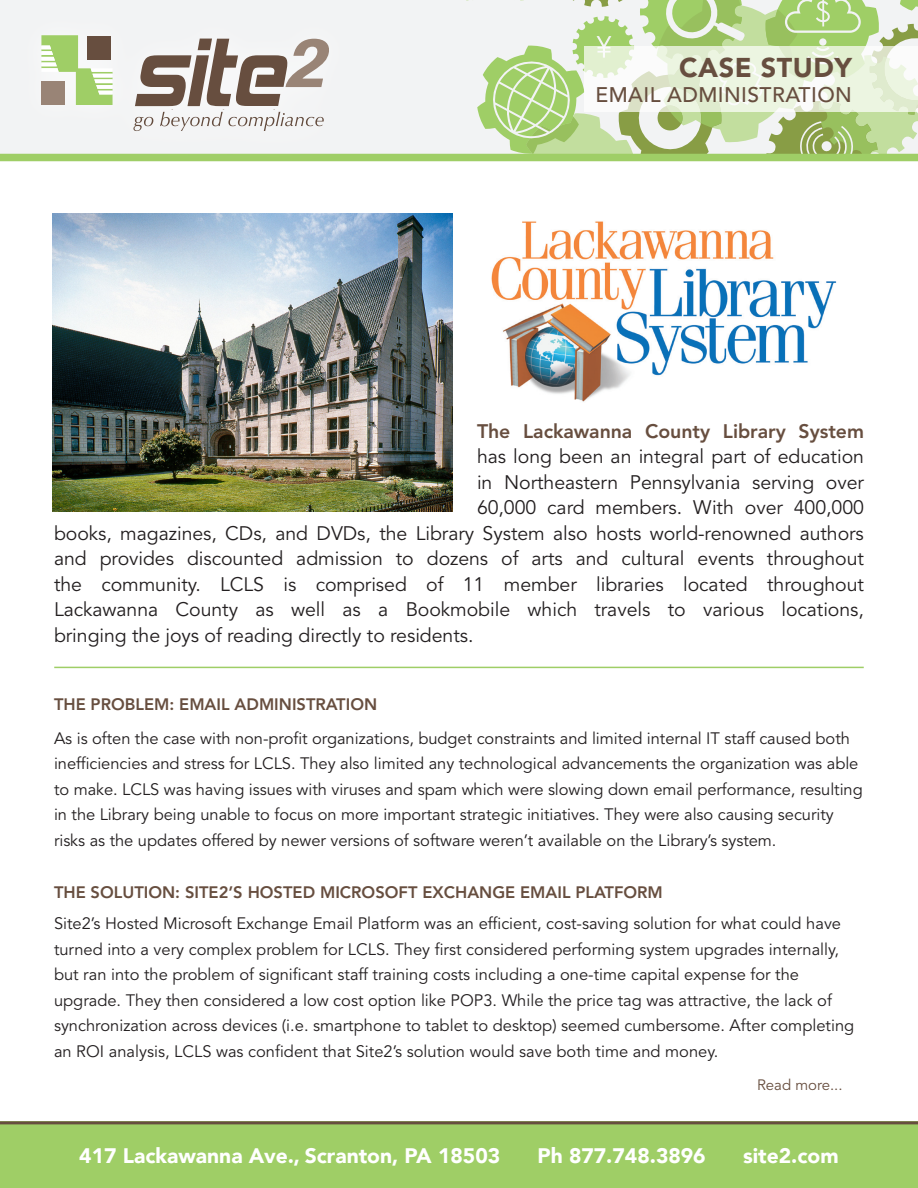
<style>
.page{position:relative;width:918px;height:1188px;background:#fff}
.page>*{position:absolute;margin:0;border:0;box-sizing:border-box;transform-origin:0 0}
.t1{font:900 27px "Avenir LT Std";letter-spacing:.02em;color:#674e3f}
.t2{font:900 21px "Avenir";color:#fff}
.t3{font:500 21px "Avenir LT Std";letter-spacing:.02em;color:#674e3f}
.t4{font:19.5px "Avenir LT Std";letter-spacing:-.005em;color:#231f20}
.t5{font:800 19.5px "Avenir LT Std";letter-spacing:-.005em;color:#674e3f}
.t6{font:16.5px/25.5px "Avenir LT Std";color:#231f20}
.t7{font:800 16.5px "Avenir LT Std";color:#674e3f}
.t8{font:15px "Avenir LT Std";color:#674e3f}
</style>
<div class="page">
<img style="left:491px;top:221px;width:346px;height:181px">
<div style="left:0;top:1121px;width:918px;height:67px;background:#9fce66"></div>
<hr style="left:0;top:1121px;width:918px;height:3px;background:#674e3f">
<img style="left:53px;top:213px;width:400px;height:299px">
<hr style="left:54px;top:667px;width:810px;height:1px;background:#9fce66">
<svg style="left:0;top:0;width:918px;height:161px"></svg>
<div style="left:16px;top:10px;width:350px;height:167px;background:#fff;opacity:.75"></div>
<svg style="left:99px;top:78px;width:258px;height:87px;fill:#f2f3f4"></svg>
<svg style="left:133px;top:117px;width:20px;height:14px"></svg>
<svg style="left:160px;top:112px;width:164px;height:19px"></svg>
<svg style="left:135px;top:39px;width:194px;height:67px"></svg>
<svg style="left:41px;top:35px;width:72px;height:70px"></svg>
<svg style="left:584px;top:46px;width:334px;height:66px"></svg>
<p class="t1" style="left:679px;top:51px;width:174px">CASE STUDY</p>
<p class="t3" style="left:596px;top:82px;width:258px">EMAIL ADMINISTRATION</p>
<p class="t5" style="left:477px;top:420px;width:389px">The Lackawanna County Library System</p>
<p class="t4" style="left:477px;top:445px;width:389px">has long been an integral part of education</p>
<p class="t4" style="left:477px;top:471px;width:388px">in Northeastern Pennsylvania serving over</p>
<p class="t4" style="left:477px;top:496px;width:389px">60,000 card members. With over 400,000</p>
<p class="t4" style="left:54px;top:522px;width:811px">books, magazines, CDs, and DVDs, the Library System also hosts world-renowned authors</p>
<p class="t4" style="left:54px;top:547px;width:811px">and provides discounted admission to dozens of arts and cultural events throughout</p>
<p class="t4" style="left:54px;top:573px;width:812px">the community. LCLS is comprised of 11 member libraries located throughout</p>
<p class="t4" style="left:54px;top:598px;width:811px">Lackawanna County as well as a Bookmobile which travels to various locations,</p>
<p class="t4" style="left:54px;top:624px;width:421px">bringing the joys of reading directly to residents.</p>
<p class="t7" style="left:54px;top:695px;width:325px">THE PROBLEM: EMAIL ADMINISTRATION</p>
<p class="t6" style="left:54px;top:726px;width:810px">As is often the case with non-profit organizations, budget constraints and limited internal IT staff caused both inefficiencies and stress for LCLS. They also limited any technological advancements the organization was able to make. LCLS was having issues with viruses and spam which were slowing down email performance, resulting in the Library being unable to focus on more important strategic initiatives. They were also causing security risks as the updates offered by newer versions of software weren’t available on the Library’s system.</p>
<p class="t7" style="left:54px;top:883px;width:610px">THE SOLUTION: SITE2’S HOSTED MICROSOFT EXCHANGE EMAIL PLATFORM</p>
<p class="t6" style="left:54px;top:911px;width:802px">Site2’s Hosted Microsoft Exchange Email Platform was an efficient, cost-saving solution for what could have turned into a very complex problem for LCLS. They first considered performing system upgrades internally, but ran into the problem of significant staff training costs including a one-time capital expense for the upgrade. They then considered a low cost option like POP3. While the price tag was attractive, the lack of synchronization across devices (i.e. smartphone to tablet to desktop) seemed cumbersome. After completing an ROI analysis, LCLS was confident that Site2’s solution would save both time and money.</p>
<p class="t8" style="left:757px;top:1076px;width:87px">Read more...</p>
<p class="t2" style="left:79px;top:1137px;width:422px">417 Lackawanna Ave., Scranton, PA 18503</p>
<p class="t2" style="left:538px;top:1137px;width:170px">Ph 877.748.3896</p>
<p class="t2" style="left:743px;top:1137px;width:97px">site2.com</p>
</div>
